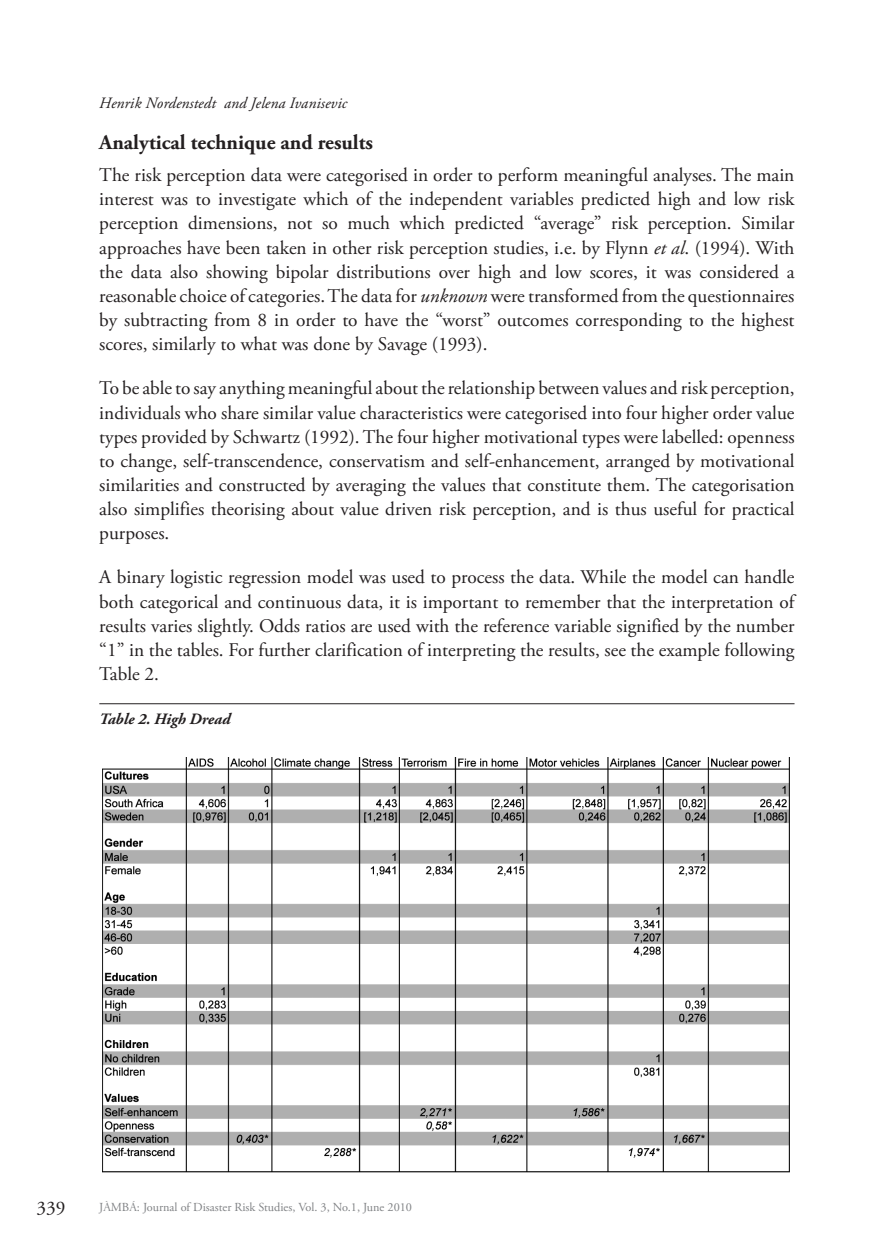
<style>
.page{position:relative;width:874px;height:1241px;background:#fff}
.page>*{position:absolute;margin:0;border:0;box-sizing:border-box;transform-origin:0 0}
.t1{font:700 21px "Adobe Garamond Pro";color:#231f20}
.t2{font:19.25px/24.2px "Adobe Garamond Pro";color:#231f20;text-align:justify}
.t3{font:italic 15.75px "Adobe Garamond Pro";letter-spacing:.005em;color:#231f20}
.t4{font:italic 700 15.75px "Adobe Garamond Pro";color:#231f20}
.t5{font:12.25px "Adobe Garamond Pro";color:#808285}
.s1{font-style:italic}
</style>
<div class="page">
<hr style="left:99px;top:703px;width:695px;height:1px;background:#231f20">
<img style="left:103px;top:757px;width:686px;height:416px">
<p class="t3" style="left:99px;top:94px;width:249px">Henrik Nordenstedt and Jelena Ivanisevic</p>
<p class="t1" style="left:99px;top:130px;width:275px">Analytical technique and results</p>
<p class="t2" style="left:99px;top:164px;width:696px">The risk perception data were categorised in order to perform meaningful analyses. The main interest was to investigate which of the independent variables predicted high and low risk perception dimensions, not so much which predicted “average” risk perception. Similar approaches have been taken in other risk perception studies, i.e. by Flynn <span class="s1">et al</span>. (1994). With the data also showing bipolar distributions over high and low scores, it was considered a reasonable choice of categories. The data for <span class="s1">unknown</span> were transformed from the questionnaires by subtracting from 8 in order to have the “worst” outcomes corresponding to the highest scores, similarly to what was done by Savage (1993).</p>
<p class="t2" style="left:99px;top:377px;width:696px">To be able to say anything meaningful about the relationship between values and risk perception, individuals who share similar value characteristics were categorised into four higher order value types provided by Schwartz (1992). The four higher motivational types were labelled: openness to change, self-transcendence, conservatism and self-enhancement, arranged by motivational similarities and constructed by averaging the values that constitute them. The categorisation also simplifies theorising about value driven risk perception, and is thus useful for practical purposes.</p>
<p class="t2" style="left:99px;top:565px;width:696px">A binary logistic regression model was used to process the data. While the model can handle both categorical and continuous data, it is important to remember that the interpretation of results varies slightly. Odds ratios are used with the reference variable signified by the number “1” in the tables. For further clarification of interpreting the results, see the example following Table 2.</p>
<p class="t4" style="left:99px;top:709px;width:132px">Table 2. High Dread</p>
<p class="t2" style="left:36px;top:1195px;width:30px">339</p>
<p class="t5" style="left:99px;top:1199px;width:314px">JÀMBÁ: Journal of Disaster Risk Studies, Vol. 3, No.1, June 2010</p>
</div>
